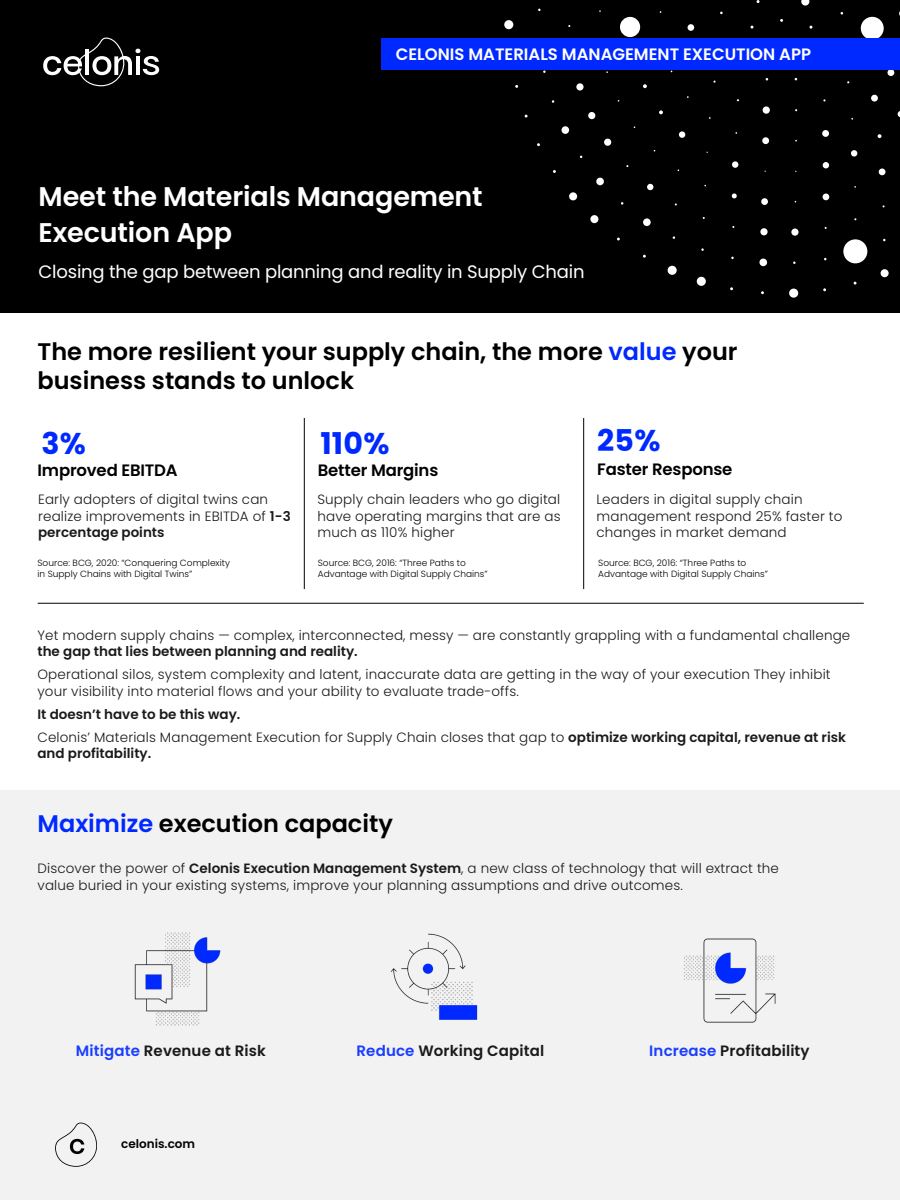
<style>
.page{position:relative;width:900px;height:1200px;background:#fff}
.page>*{position:absolute;margin:0;border:0;box-sizing:border-box;transform-origin:0 0}
.t1{font:700 30px "Poppins";color:#0029ff}
.t2{font:600 27px/36px "Poppins";letter-spacing:-.005em;color:#fff}
.t3{font:600 24px/28.8px "Poppins";color:#000}
.t4{font:18px "Poppins";letter-spacing:-.01em;color:#fff}
.t5{font:600 16.5px "Poppins";letter-spacing:-.01em;color:#000}
.t6{font:600 16.5px "Poppins";color:#fff}
.t7{font:600 15px "Poppins";letter-spacing:.01em;color:#1a1a1a}
.t8{font:300 13.5px/16.5px "Poppins";letter-spacing:.01em;color:#1a1a1a}
.t9{font:600 13.5px "Poppins";color:#1a1a1a}
.t10{font:600 12px "Poppins";color:#000}
.t11{font:300 9px/10.8px "Poppins";color:#000}
.s1{color:#0029ff}
.s2{font-weight:600}
.s3{color:#1a3eff}
</style>
<div class="page">
<div style="left:0;top:0;width:900px;height:313px;background:#000"></div>
<svg style="left:801px;top:0;width:8px;height:6px"></svg>
<div style="left:861px;top:17px;width:23px;height:23px;background:#fff;border-radius:50%"></div>
<div style="left:763px;top:106px;width:7px;height:8px;background:#fff;border-radius:50%"></div>
<div style="left:688px;top:24px;width:6px;height:7px;background:#fff;border-radius:50%"></div>
<div style="left:888px;top:69px;width:6px;height:7px;background:#fff;border-radius:50%"></div>
<div style="left:871px;top:95px;width:7px;height:7px;background:#fff;border-radius:50%"></div>
<div style="left:822px;top:130px;width:7px;height:7px;background:#fff;border-radius:50%"></div>
<div style="left:762px;top:137px;width:7px;height:7px;background:#fff;border-radius:50%"></div>
<svg style="left:898px;top:111px;width:2px;height:6px"></svg>
<svg style="left:878px;top:134px;width:4px;height:4px"></svg>
<div style="left:851px;top:150px;width:6px;height:7px;background:#fff;border-radius:50%"></div>
<svg style="left:823px;top:162px;width:6px;height:6px"></svg>
<div style="left:732px;top:161px;width:6px;height:7px;background:#fff;border-radius:50%"></div>
<div style="left:679px;top:131px;width:6px;height:7px;background:#fff;border-radius:50%"></div>
<svg style="left:659px;top:110px;width:4px;height:4px"></svg>
<svg style="left:643px;top:84px;width:4px;height:4px"></svg>
<div style="left:620px;top:17px;width:20px;height:20px;background:#fff;border-radius:50%"></div>
<svg style="left:879px;top:169px;width:6px;height:6px"></svg>
<svg style="left:823px;top:194px;width:6px;height:6px"></svg>
<div style="left:761px;top:198px;width:7px;height:7px;background:#fff;border-radius:50%"></div>
<svg style="left:732px;top:193px;width:5px;height:5px"></svg>
<div style="left:791px;top:229px;width:8px;height:7px;background:#fff;border-radius:50%"></div>
<div style="left:760px;top:228px;width:8px;height:7px;background:#fff;border-radius:50%"></div>
<svg style="left:647px;top:184px;width:6px;height:6px"></svg>
<div style="left:604px;top:139px;width:7px;height:7px;background:#fff;border-radius:50%"></div>
<div style="left:588px;top:112px;width:7px;height:7px;background:#fff;border-radius:50%"></div>
<div style="left:576px;top:83px;width:8px;height:8px;background:#fff;border-radius:50%"></div>
<div style="left:843px;top:239px;width:24px;height:24px;background:#fff;border-radius:50%"></div>
<div style="left:759px;top:259px;width:8px;height:7px;background:#fff;border-radius:50%"></div>
<div style="left:643px;top:218px;width:8px;height:8px;background:#fff;border-radius:50%"></div>
<div style="left:596px;top:178px;width:8px;height:7px;background:#fff;border-radius:50%"></div>
<div style="left:562px;top:126px;width:7px;height:8px;background:#fff;border-radius:50%"></div>
<div style="left:881px;top:269px;width:8px;height:8px;background:#fff;border-radius:50%"></div>
<div style="left:789px;top:289px;width:9px;height:9px;background:#fff;border-radius:50%"></div>
<div style="left:697px;top:277px;width:9px;height:9px;background:#fff;border-radius:50%"></div>
<div style="left:668px;top:266px;width:9px;height:9px;background:#fff;border-radius:50%"></div>
<div style="left:590px;top:215px;width:8px;height:8px;background:#fff;border-radius:50%"></div>
<div style="left:569px;top:192px;width:8px;height:8px;background:#fff;border-radius:50%"></div>
<div style="left:504px;top:20px;width:9px;height:9px;background:#fff;border-radius:50%"></div>
<div style="left:381px;top:38px;width:519px;height:31px;background:#0029ff"></div>
<svg style="left:43px;top:38px;width:116px;height:48px"></svg>
<hr style="left:304px;top:418px;width:1px;height:171px;background:#000">
<hr style="left:583px;top:418px;width:1px;height:171px;background:#000">
<div style="left:0;top:790px;width:900px;height:410px;background:#f2f2f2"></div>
<svg style="left:55px;top:1123px;width:42px;height:44px"></svg>
<img style="left:684px;top:938px;width:92px;height:85px">
<img style="left:390px;top:933px;width:88px;height:87px">
<img style="left:134px;top:932px;width:87px;height:94px">
<hr style="left:38px;top:603px;width:826px;height:1px;background:#000">
<p class="t6" style="left:396px;top:44px;width:417px">CELONIS MATERIALS MANAGEMENT EXECUTION APP</p>
<h2 class="t2" style="left:39px;top:179px;width:446px">Meet the Materials Management<br>Execution App</h2>
<h3 class="t4" style="left:39px;top:261px;width:548px">Closing the gap between planning and reality in Supply Chain</h3>
<h3 class="t3" style="left:38px;top:337px;width:702px">The more resilient your supply chain, the more <span class="s1">value</span> your business stands to unlock</h3>
<h1 class="t1" style="left:42px;top:426px;width:46px">3%</h1>
<h1 class="t1" style="left:320px;top:426px;width:71px">110%</h1>
<h1 class="t1" style="left:597px;top:423px;width:65px">25%</h1>
<p class="t8" style="left:597px;top:492px;width:248px">Leaders in digital supply chain management respond 25% faster to changes in market demand</p>
<p class="t5" style="left:37px;top:461px;width:142px">Improved EBITDA</p>
<p class="t5" style="left:318px;top:461px;width:122px">Better Margins</p>
<p class="t5" style="left:597px;top:459px;width:137px">Faster Response</p>
<p class="t8" style="left:38px;top:492px;width:254px">Early adopters of digital twins can realize improvements in EBITDA of <span class="s2">1-3 percentage points</span></p>
<p class="t8" style="left:317px;top:492px;width:245px;text-align:justify">Supply chain leaders who go digital have operating margins that are as much as 110% higher</p>
<p class="t11" style="left:38px;top:558px;width:194px">Source: BCG, 2020: “Conquering Complexity in Supply Chains with Digital Twins”</p>
<p class="t11" style="left:318px;top:558px;width:171px">Source: BCG, 2016: “Three Paths to<br>Advantage with Digital Supply Chains”</p>
<p class="t11" style="left:598px;top:558px;width:171px">Source: BCG, 2016: “Three Paths to<br>Advantage with Digital Supply Chains”</p>
<p class="t8" style="left:37px;top:627px;width:814px">Yet modern supply chains — complex, interconnected, messy — are constantly grappling with a fundamental challenge</p>
<p class="t9" style="left:37px;top:643px;width:322px">the gap that lies between planning and reality.</p>
<p class="t8" style="left:37px;top:666px;width:795px">Operational silos, system complexity and latent, inaccurate data are getting in the way of your execution They inhibit your visibility into material flows and your ability to evaluate trade-offs.</p>
<p class="t8" style="left:37px;top:703px;width:810px;line-height:23.2px"><span class="s2">It doesn’t have to be this way.<br></span>Celonis’ Materials Management Execution for Supply Chain closes that gap to <span class="s2">optimize working capital, revenue at risk</span></p>
<p class="t9" style="left:37px;top:746px;width:115px">and profitability.</p>
<h3 class="t3" style="left:38px;top:810px;width:357px"><span class="s1">Maximize</span> execution capacity</h3>
<p class="t8" style="left:38px;top:860px;width:743px">Discover the power of <span class="s2">Celonis Execution Management System</span>, a new class of technology that will extract the value buried in your existing systems, improve your planning assumptions and drive outcomes.</p>
<p class="t7" style="left:76px;top:1042px;width:192px"><span class="s3">Mitigate</span> Revenue at Risk</p>
<p class="t7" style="left:357px;top:1042px;width:189px"><span class="s3">Reduce</span> Working Capital</p>
<p class="t7" style="left:649px;top:1042px;width:162px"><span class="s3">Increase</span> Profitability</p>
<p class="t10" style="left:121px;top:1137px;width:76px">celonis.com</p>
</div>
